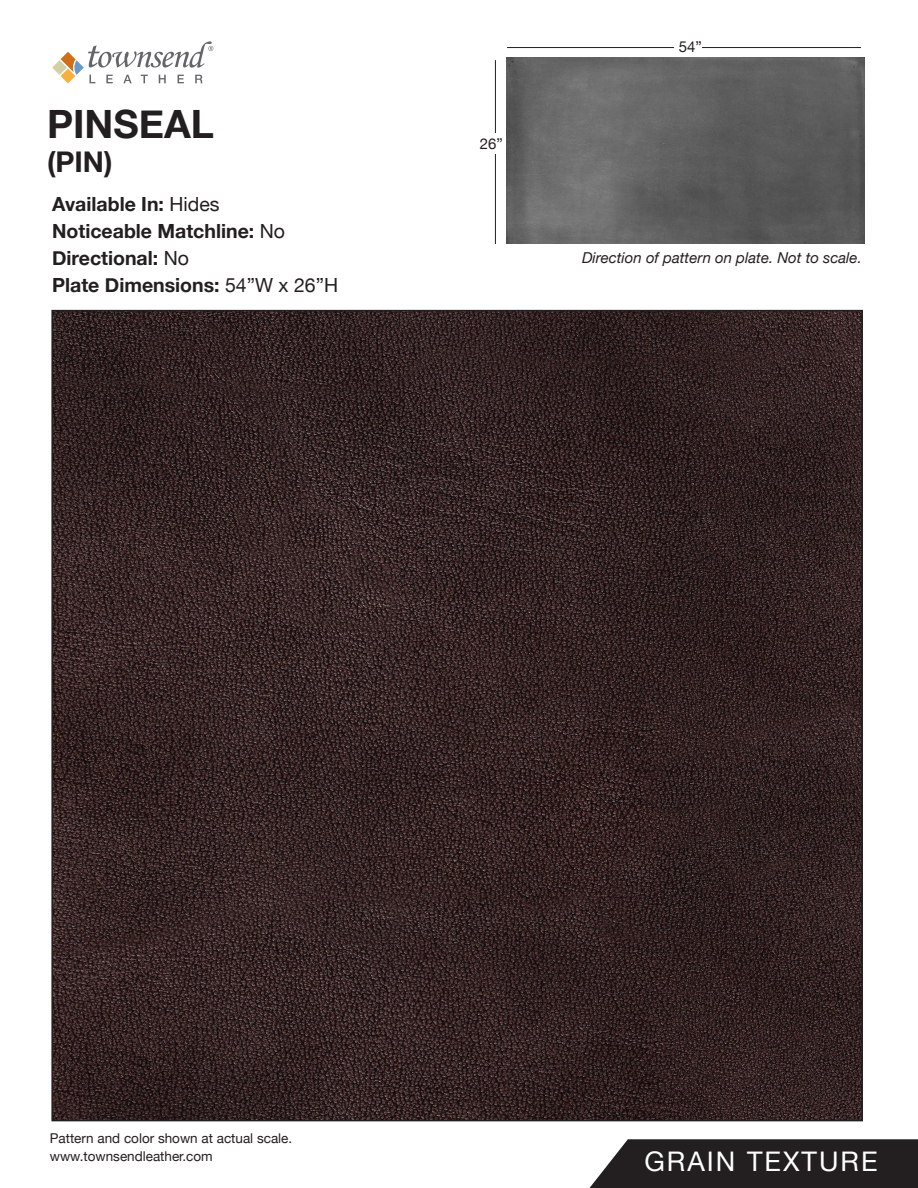
<style>
.page{position:relative;width:918px;height:1188px;background:#fff}
.page>*{position:absolute;margin:0;border:0;box-sizing:border-box;transform-origin:0 0}
.t1{font:700 39px "Helvetica Neue";color:#231f20}
.t2{font:700 28.5px "Helvetica Neue";color:#231f20}
.t3{font:27px "Helvetica Neue";letter-spacing:.075em;color:#fff}
.t4{font:700 19.5px/27px "Helvetica Neue";color:#231f20}
.t5{font:italic 15px "Helvetica Neue";color:#231f20}
.t6{font:15px "Helvetica Neue";color:#231f20}
.t7{font:13.5px/18px "Helvetica Neue";color:#231f20}
.s1{font-weight:400}
</style>
<div class="page">
<hr style="left:507px;top:47px;width:354px;height:1px;background:#231f20">
<div style="left:674px;top:39px;width:28px;height:14px;background:#fff"></div>
<hr style="left:495px;top:60px;width:1px;height:184px;background:#231f20">
<div style="left:491px;top:133px;width:19px;height:20px;background:#fff"></div>
<img style="left:506px;top:58px;width:359px;height:186px">
<svg style="left:52px;top:41px;width:161px;height:42px"></svg>
<svg style="left:589px;top:1139px;width:329px;height:49px"></svg>
<img style="left:54px;top:313px;width:806px;height:805px">
<h1 class="t1" style="left:47px;top:93px;width:168px">PINSEAL</h1>
<h2 class="t2" style="left:47px;top:140px;width:67px">(PIN)</h2>
<p class="t4" style="left:52px;top:191px;width:287px">Available In: <span class="s1">Hides<br></span>Noticeable Matchline: <span class="s1">No<br></span>Directional: <span class="s1">No<br></span>Plate Dimensions: <span class="s1">54”W x 26”H</span></p>
<p class="t6" style="left:480px;top:133px;width:25px">26”</p>
<p class="t6" style="left:679px;top:35px;width:25px">54”</p>
<p class="t5" style="left:582px;top:247px;width:281px">Direction of pattern on plate. Not to scale.</p>
<p class="t7" style="left:50px;top:1130px;width:244px">Pattern and color shown at actual scale. www.townsendleather.com</p>
<h3 class="t3" style="left:644px;top:1142px;width:235px">GRAIN TEXTURE</h3>
</div>
